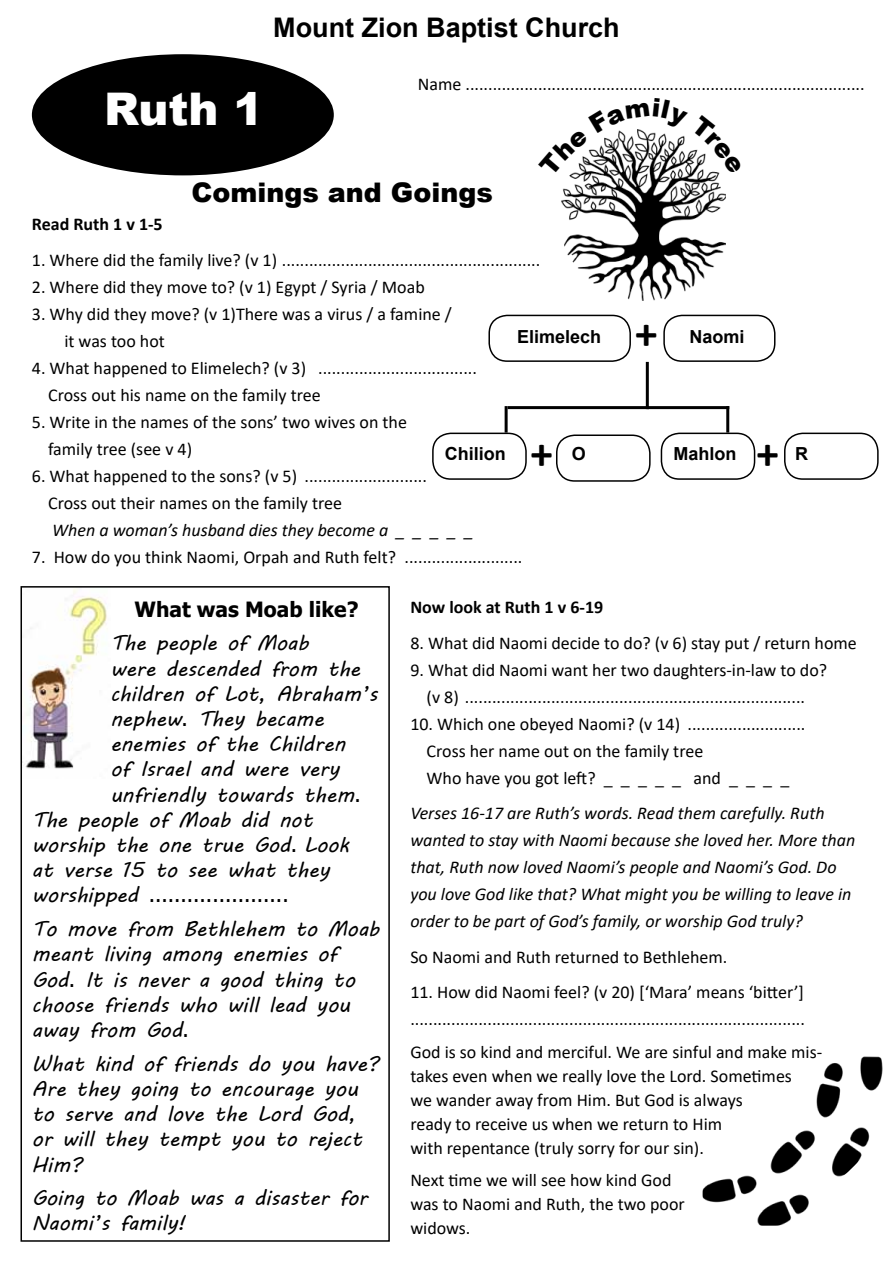
<style>
.page{position:relative;width:893px;height:1263px;background:#fff}
.page>*{position:absolute;margin:0;border:0;box-sizing:border-box;transform-origin:0 0}
.t1{font:900 45px "Arial";color:#fff}
.t2{font:700 45px "Calibri";color:#000}
.t3{font:700 27px "Arial";color:#000}
.t4{font:900 27px "Arial";color:#000}
.t5{font:21px/25.2px "MV Boli";color:#000}
.t6{font:21px "Tahoma";color:#000}
.t7{font:700 21px "Tahoma";color:#000}
.t8{font:18px/27px "Calibri";color:#000}
.t9{font:italic 18px/27px "Calibri";color:#000}
.t10{font:700 18px "Calibri";color:#000}
.t11{font:700 18px "Arial";color:#000}
.s1{font-family:"Tahoma"}
.s2{font-family:"MV Boli"}
</style>
<div class="page">
<div style="left:32px;top:54px;width:302px;height:121px;background:#000;border-radius:50%"></div>
<img style="left:25px;top:589px;width:82px;height:180px">
<div style="left:21px;top:586px;width:369px;height:656px;border:2px solid #000"></div>
<img style="left:561px;top:176px;width:164px;height:125px">
<div style="left:488px;top:315px;width:143px;height:47px;border:2px solid #000;border-radius:18px"></div>
<div style="left:663px;top:315px;width:112px;height:47px;border:2px solid #000;border-radius:18px"></div>
<hr style="left:646px;top:362px;width:3px;height:47px;background:#000">
<hr style="left:508px;top:406px;width:141px;height:3px;background:#000">
<hr style="left:647px;top:406px;width:82px;height:3px;background:#000">
<hr style="left:505px;top:406px;width:3px;height:27px;background:#000">
<div style="left:432px;top:433px;width:95px;height:47px;border:2px solid #000;border-radius:18px"></div>
<hr style="left:726px;top:406px;width:3px;height:27px;background:#000">
<div style="left:661px;top:433px;width:94px;height:47px;border:2px solid #000;border-radius:18px"></div>
<div style="left:556px;top:434px;width:95px;height:48px;border:2px solid #000;border-radius:18px"></div>
<div style="left:784px;top:433px;width:95px;height:47px;border:2px solid #000;border-radius:18px"></div>
<img style="left:703px;top:1056px;width:180px;height:170px">
<svg style="left:569px;top:129px;width:151px;height:47px"></svg>
<h1 class="t1" style="left:104px;top:76px;width:161px">Ruth 1</h1>
<h2 class="t3" style="left:273px;top:8px;width:348px">Mount Zion Baptist Church</h2>
<p class="t8" style="left:418px;top:70px;width:448px">Name ........................................................................................</p>
<h2 class="t4" style="left:191px;top:173px;width:303px">Comings and Goings</h2>
<p class="t10" style="left:32px;top:211px;width:132px">Read Ruth 1 v 1-5</p>
<p class="t8" style="left:32px;top:246px;width:510px">1. Where did the family live? (v 1) .........................................................</p>
<p class="t8" style="left:32px;top:273px;width:394px">2. Where did they move to? (v 1) Egypt / Syria / Moab</p>
<p class="t8" style="left:64px;top:300px;width:389px;text-indent:-33px">3. Why did they move? (v 1)There was a virus / a famine / it was too hot</p>
<p class="t8" style="left:48px;top:354px;width:430px;text-indent:-16px">4. What happened to Elimelech? (v 3) ...................................<br>Cross out his name on the family tree</p>
<p class="t8" style="left:48px;top:408px;width:360px;text-indent:-16px">5. Write in the names of the sons’ two wives on the family tree (see v 4)</p>
<p class="t8" style="left:48px;top:462px;width:380px;text-indent:-16px">6. What happened to the sons? (v 5) ...........................<br>Cross out their names on the family tree</p>
<p class="t9" style="left:52px;top:515px;width:423px">When a woman’s husband dies they become a _ _ _ _ _</p>
<p class="t8" style="left:32px;top:543px;width:492px">7. How do you think Naomi, Orpah and Ruth felt? ..........................</p>
<p class="t10" style="left:410px;top:594px;width:194px">Now look at Ruth 1 v 6-19</p>
<p class="t8" style="left:410px;top:629px;width:448px">8. What did Naomi decide to do? (v 6) stay put / return home</p>
<p class="t8" style="left:410px;top:656px;width:418px;text-align:center">9. What did Naomi want her two daughters-in-law to do? (v 8) ...........................................................................</p>
<p class="t8" style="left:427px;top:710px;width:380px;text-indent:-16px">10. Which one obeyed Naomi? (v 14) ..........................<br>Cross her name out on the family tree<br>Who have you got left? _ _ _ _ _ and _ _ _ _</p>
<p class="t9" style="left:410px;top:799px;width:446px">Verses 16-17 are Ruth’s words. Read them carefully. Ruth wanted to stay with Naomi because she loved her. More than that, Ruth now loved Naomi’s people and Naomi’s God. Do you love God like that? What might you be willing to leave in order to be part of God’s family, or worship God truly?</p>
<p class="t8" style="left:410px;top:943px;width:319px">So Naomi and Ruth returned to Bethlehem.</p>
<p class="t8" style="left:410px;top:978px;width:396px">11. How did Naomi feel? (v 20) [‘Mara’ means ‘bitter’] .......................................................................................</p>
<p class="t8" style="left:410px;top:1039px;width:413px;line-height:24px">God is so kind and merciful. We are sinful and make mis&shy;takes even when we really love the Lord. Sometimes<br>we wander away from Him. But God is always<br>ready to receive us when we return to Him<br>with repentance (truly sorry for our sin).</p>
<p class="t8" style="left:410px;top:1168px;width:276px;line-height:24px">Next time we will see how kind God was to Naomi and Ruth, the two poor widows.</p>
<p class="t11" style="left:517px;top:324px;width:86px">Elimelech</p>
<h1 class="t2" style="left:635px;top:302px;width:24px">+</h1>
<p class="t11" style="left:690px;top:324px;width:57px">Naomi</p>
<p class="t11" style="left:445px;top:440px;width:63px">Chilion</p>
<h1 class="t2" style="left:530px;top:421px;width:24px">+</h1>
<p class="t11" style="left:673px;top:440px;width:64px">Mahlon</p>
<h1 class="t2" style="left:756px;top:421px;width:24px">+</h1>
<p class="t11" style="left:572px;top:441px;width:16px">O</p>
<p class="t11" style="left:795px;top:441px;width:14px">R</p>
<p class="t7" style="left:134px;top:594px;width:226px">What was Moab like?</p>
<p class="t5" style="left:110px;top:630px;width:200px">The people of Moab</p>
<p class="t5" style="left:110px;top:655px;width:252px">were descended from the</p>
<p class="t5" style="left:110px;top:681px;width:269px">children of Lot, Abraham’s</p>
<p class="t5" style="left:110px;top:706px;width:215px">nephew<span class="s1">.</span> They became</p>
<p class="t5" style="left:110px;top:731px;width:236px">enemies of the Children</p>
<p class="t5" style="left:110px;top:756px;width:231px">of Israel and were very</p>
<p class="t5" style="left:110px;top:781px;width:252px">unfriendly towards them<span class="s1">.</span></p>
<p class="t5" style="left:32px;top:807px;width:282px">The people of Moab did not</p>
<p class="t5" style="left:32px;top:832px;width:318px">worship the one true God<span class="s1">.</span> Look</p>
<p class="t5" style="left:32px;top:857px;width:299px">at verse 15 to see what they</p>
<p class="t6" style="left:32px;top:881px;width:258px"><span class="s2">worshipped</span> ......................</p>
<p class="t5" style="left:32px;top:916px;width:349px">To move from Bethlehem to Moab meant living among enemies of<br>God<span class="s1">.</span> It is never a good thing to choose friends who will lead you away from God<span class="s1">.</span></p>
<p class="t5" style="left:32px;top:1050px;width:348px">What kind of friends do you have?<br>Are they going to encourage you to serve and love the Lord God, or will they tempt you to reject<br>Him?</p>
<p class="t5" style="left:32px;top:1185px;width:337px">Going to Moab was a disaster for<br>Naomi’s family!</p>
</div>
